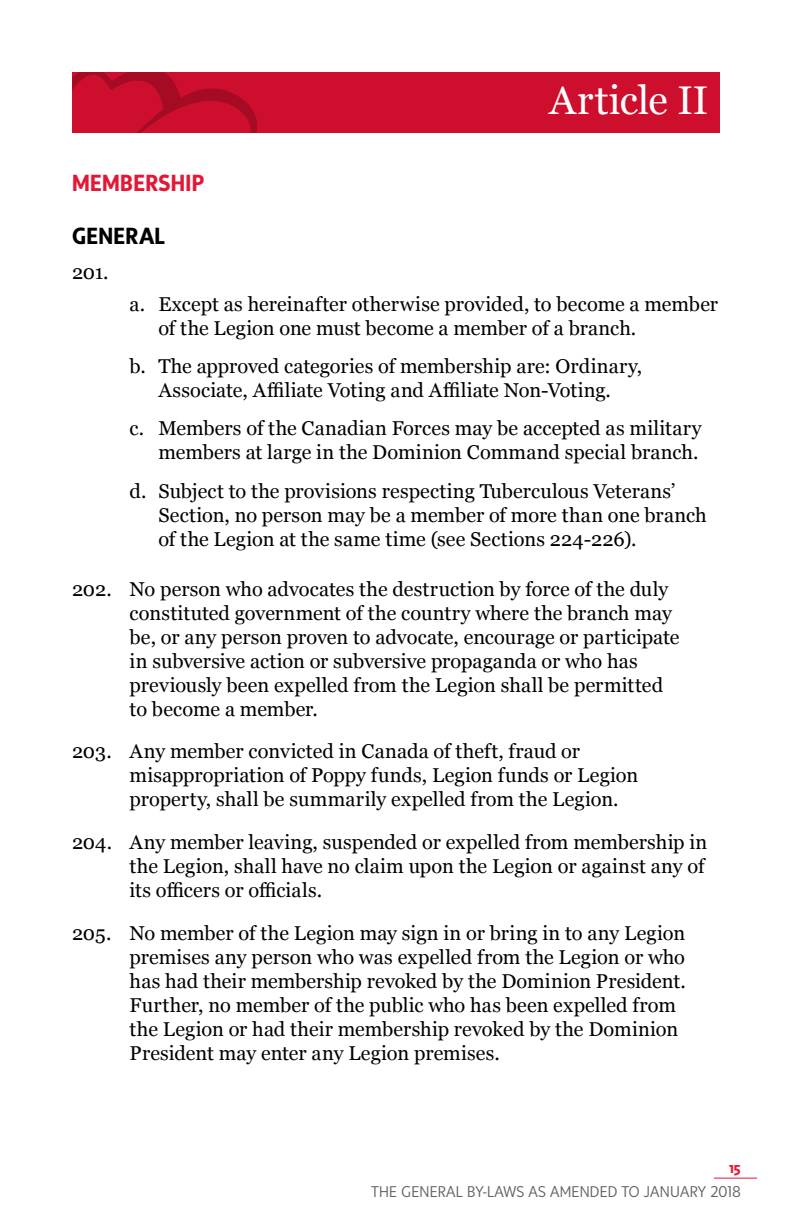
<style>
.page{position:relative;width:792px;height:1224px;background:#fff}
.page>*{position:absolute;margin:0;border:0;box-sizing:border-box;transform-origin:0 0}
.t1{font:40px "Georgia";letter-spacing:-.005em;color:#fff}
.t2{font:700 24px "Sense";letter-spacing:.005em;color:#e31837}
.t3{font:700 24px "Sense";letter-spacing:.01em;color:#000}
.t4{font:20px/24px "Georgia";color:#000}
.t5{font:300 16px "Sense";letter-spacing:.015em;color:#636466}
.t6{font:700 16px "Sense";color:#e31837}
</style>
<div class="page">
<hr style="left:714px;top:1178px;width:43px;height:1px;background:#e31837">
<div style="left:72px;top:72px;width:648px;height:60px;background:#ce0e2d"></div>
<svg style="left:72px;top:72px;width:185px;height:60px"></svg>
<h1 class="t1" style="left:549px;top:71px;width:161px">Article II</h1>
<p class="t2" style="left:72px;top:169px;width:134px">MEMBERSHIP</p>
<p class="t3" style="left:72px;top:222px;width:95px">GENERAL</p>
<p class="t4" style="left:72px;top:260px;width:38px">201.</p>
<p class="t4" style="left:158px;top:291px;width:561px;text-indent:-29px">a. Except as hereinafter otherwise provided, to become a member of the Legion one must become a member of a branch.</p>
<p class="t4" style="left:130px;top:353px;width:514px;text-align:center">b. The approved categories of membership are: Ordinary,<br>Associate, Affiliate Voting and Affiliate Non-Voting.</p>
<p class="t4" style="left:130px;top:416px;width:574px;text-align:right">c. Members of the Canadian Forces may be accepted as military members at large in the Dominion Command special branch.</p>
<p class="t4" style="left:158px;top:478px;width:550px;text-indent:-29px">d. Subject to the provisions respecting Tuberculous Veterans’<br>Section, no person may be a member of more than one branch of the Legion at the same time (see Sections 224-226).</p>
<p class="t4" style="left:130px;top:576px;width:551px;text-indent:-58px">202. No person who advocates the destruction by force of the duly constituted government of the country where the branch may be, or any person proven to advocate, encourage or participate in subversive action or subversive propaganda or who has previously been expelled from the Legion shall be permitted to become a member.</p>
<p class="t4" style="left:130px;top:739px;width:510px;text-indent:-58px">203. Any member convicted in Canada of theft, fraud or misappropriation of Poppy funds, Legion funds or Legion property, shall be summarily expelled from the Legion.</p>
<p class="t4" style="left:130px;top:829px;width:579px;text-indent:-58px">204. Any member leaving, suspended or expelled from membership in the Legion, shall have no claim upon the Legion or against any of its officers or officials.</p>
<p class="t4" style="left:130px;top:920px;width:558px;text-indent:-58px">205. No member of the Legion may sign in or bring in to any Legion premises any person who was expelled from the Legion or who has had their membership revoked by the Dominion President.<br>Further, no member of the public who has been expelled from the Legion or had their membership revoked by the Dominion President may enter any Legion premises.</p>
<p class="t6" style="left:729px;top:1158px;width:13px">15</p>
<p class="t5" style="left:371px;top:1182px;width:371px">THE GENERAL BY-LAWS AS AMENDED TO JANUARY 2018</p>
</div>
